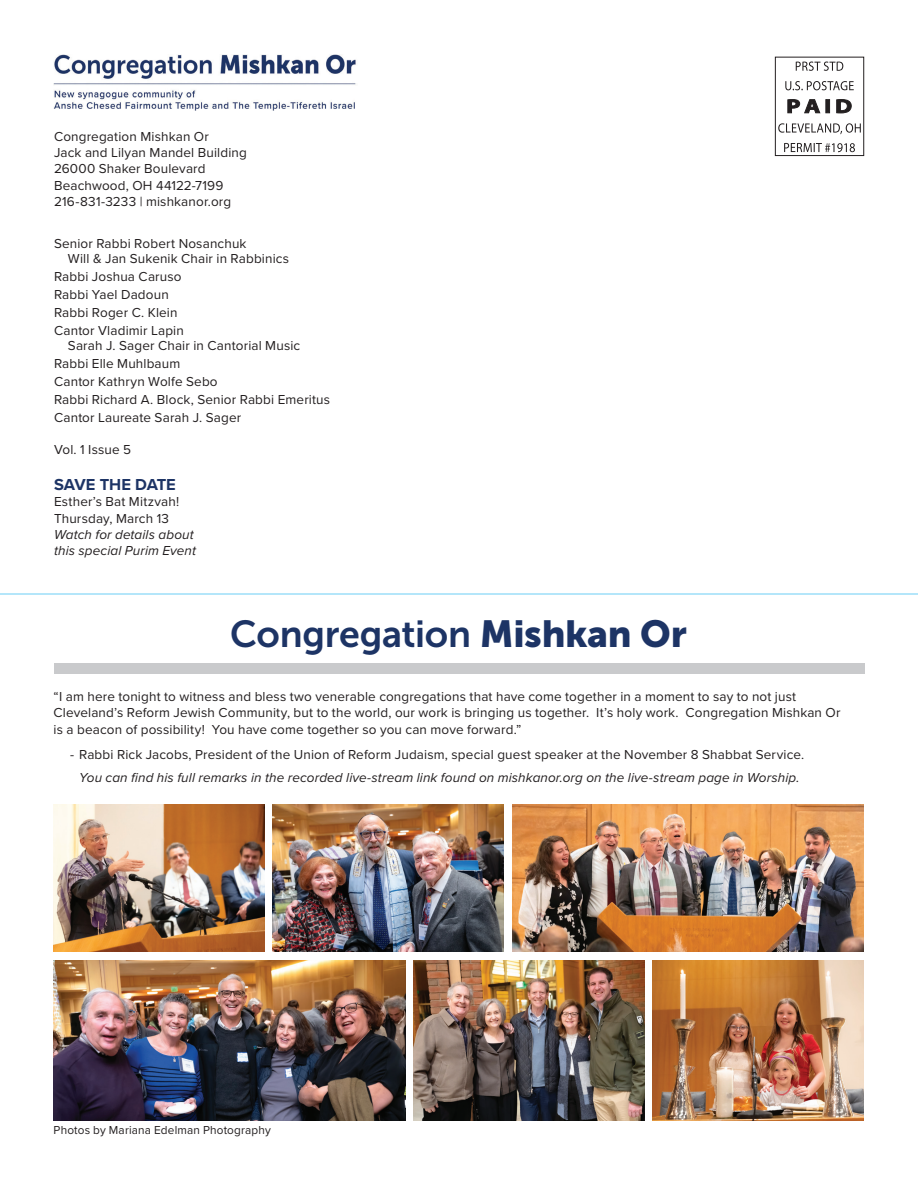
<style>
.page{position:relative;width:918px;height:1188px;background:#fff}
.page>*{position:absolute;margin:0;border:0;box-sizing:border-box;transform-origin:0 0}
.t1{font:37.5px "Museo Sans 700";letter-spacing:-.01em;color:#1d3465}
.t2{font:700 16.5px "Proxima Nova";letter-spacing:-.01em;color:#1d3465}
.t3{font:13.5px/18px "Proxima Nova";letter-spacing:.01em;color:#231f20}
.t4{font:italic 13.5px/16.2px "Proxima Nova";letter-spacing:.01em;color:#231f20}
.t5{font:12px "Proxima Nova";letter-spacing:.015em;color:#231f20}
.s1{font-family:"Museo Sans 900"}
</style>
<div class="page">
<img style="left:54px;top:960px;width:351px;height:160px">
<img style="left:512px;top:805px;width:352px;height:146px">
<img style="left:273px;top:805px;width:231px;height:146px">
<hr style="left:0;top:594px;width:918px;height:1px;background:#6bcff6">
<svg style="left:796px;top:62px;width:47px;height:9px"></svg>
<svg style="left:785px;top:81px;width:69px;height:9px"></svg>
<svg style="left:787px;top:99px;width:65px;height:14px"></svg>
<svg style="left:778px;top:123px;width:83px;height:11px"></svg>
<svg style="left:784px;top:143px;width:71px;height:9px"></svg>
<div style="left:775px;top:57px;width:89px;height:99px;border:1px solid #231f20"></div>
<img style="left:54px;top:54px;width:302px;height:56px">
<div style="left:54px;top:663px;width:810px;height:10px;background:#c9cacc"></div>
<img style="left:54px;top:805px;width:210px;height:146px">
<img style="left:653px;top:960px;width:211px;height:160px">
<img style="left:413px;top:960px;width:232px;height:160px">
<p class="t3" style="left:54px;top:128px;width:195px;line-height:16.2px">Congregation Mishkan Or<br>Jack and Lilyan Mandel Building<br>26000 Shaker Boulevard<br>Beachwood, OH 44122-7199<br>216-831-3233 | mishkanor.org</p>
<p class="t3" style="left:68px;top:235px;width:223px;line-height:15px;text-indent:-14px">Senior Rabbi Robert Nosanchuk<br>Will &amp; Jan Sukenik Chair in Rabbinics</p>
<p class="t3" style="left:54px;top:267px;width:131px">Rabbi Joshua Caruso<br>Rabbi Yael Dadoun<br>Rabbi Roger C. Klein<br>Cantor Vladimir Lapin</p>
<p class="t3" style="left:54px;top:336px;width:278px;text-indent:14px">Sarah J. Sager Chair in Cantorial Music<br>Rabbi Elle Muhlbaum<br>Cantor Kathryn Wolfe Sebo<br>Rabbi Richard A. Block, Senior Rabbi Emeritus<br>Cantor Laureate Sarah J. Sager</p>
<p class="t3" style="left:54px;top:440px;width:79px">Vol. 1 Issue 5</p>
<p class="t2" style="left:54px;top:472px;width:123px">SAVE THE DATE</p>
<p class="t3" style="left:54px;top:493px;width:127px;line-height:16.2px">Esther’s Bat Mitzvah!<br>Thursday, March 13</p>
<p class="t4" style="left:54px;top:526px;width:144px">Watch for details about this special Purim Event</p>
<h1 class="t1" style="left:230px;top:614px;width:458px">Congregation <span class="s1">Mishkan Or</span></h1>
<p class="t3" style="left:54px;top:687px;width:788px;line-height:16.5px">“I am here tonight to witness and bless two venerable congregations that have come together in a moment to say to not just<br>Cleveland’s Reform Jewish Community, but to the world, our work is bringing us together. It’s holy work. Congregation Mishkan Or is a beacon of possibility! You have come together so you can move forward.”</p>
<p class="t3" style="left:70px;top:745px;width:736px">- Rabbi Rick Jacobs, President of the Union of Reform Judaism, special guest speaker at the November 8 Shabbat Service.</p>
<p class="t4" style="left:79px;top:768px;width:722px">You can find his full remarks in the recorded live-stream link found on mishkanor.org on the live-stream page in Worship.</p>
<p class="t5" style="left:54px;top:1121px;width:219px">Photos by Mariana Edelman Photography</p>
</div>
